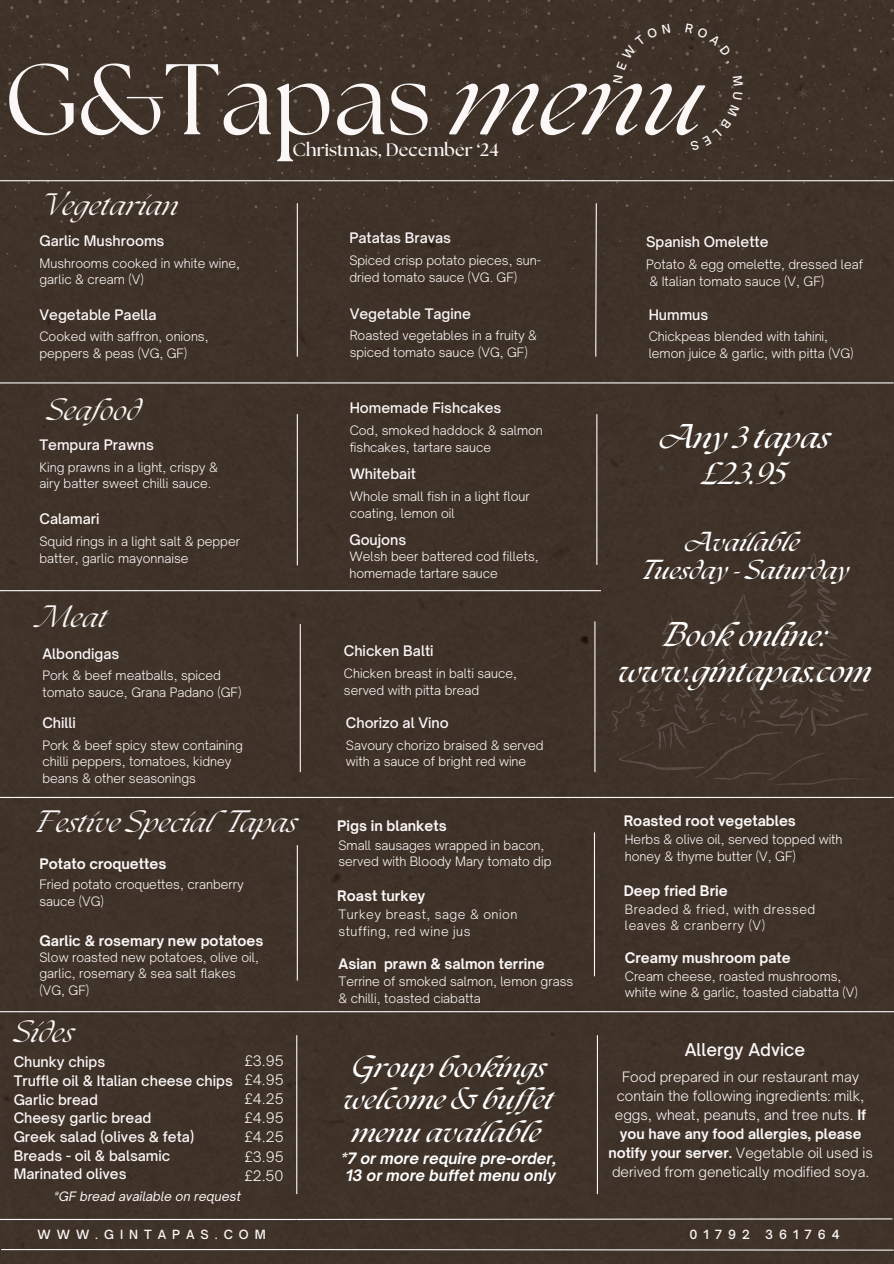
<style>
.page{position:relative;width:894px;height:1264px;background:#fff}
.page>*{position:absolute;margin:0;border:0;box-sizing:border-box;transform-origin:0 0}
.t1{font:100.05px "The Seasons";color:#fbf7f7}
.t2{font:italic 700 30px/36px "The Seasons";color:#fff;text-align:center}
.t3{font:italic 27px "The Seasons";color:#fbf7f7}
.t4{font:italic 700 27px/32.7px "The Seasons";color:#fff}
.t5{font:italic 700 24px/28.2px "The Seasons";color:#fff;text-align:center}
.t6{font:700 18px "The Seasons";color:#fbf7f7}
.t7{font:500 16.95px "Open Sauce One";color:#fbf7f7}
.t8{font:italic 700 15px/16.8px "Open Sauce One";color:#fff;text-align:center}
.t9{font:500 13.95px/18.6px "Open Sauce One";color:#fbf7f7}
.t10{font:700 13.95px "Open Sauce One";color:#fbf7f7}
.t11{font:300 13.95px "Open Sauce One";color:#fbf7f7}
.t12{font:300 13.65px/19.2px "Open Sauce One";color:#fbf7f7;text-align:center}
.t13{font:300 12.45px/16.6px "Open Sauce One";color:#fbf7f7}
.t14{font:300 12.45px/16.6px "Open Sauce One";letter-spacing:.04em;color:#fbf7f7}
.t15{font:italic 12.45px "Open Sauce One";color:#fbf7f7}
.t16{font:500 12.15px "Open Sauce One";letter-spacing:.49em;color:#fbf7f7}
.s1{font-style:italic}
.s2{font-weight:700}
</style>
<div class="page">
<div style="left:0;top:0;width:893px;height:1263px;background:#3f3229"></div>
<hr style="left:0;top:382px;width:893px;height:1px;background:#fbf7f7">
<hr style="left:0;top:1218px;width:297px;height:1px;background:#fbf7f7">
<svg style="left:295px;top:1248px;width:598px;height:3px;background:#857c76"></svg>
<div style="left:0;top:1px;width:349px;height:285px;background:#3f3228"></div>
<hr style="left:0;top:180px;width:893px;height:1px;background:#fbf7f7">
<hr style="left:297px;top:203px;width:1px;height:153px;background:#fbf7f7">
<hr style="left:297px;top:414px;width:1px;height:151px;background:#fbf7f7">
<svg style="left:594px;top:286px;width:3px;height:72px"></svg>
<hr style="left:596px;top:414px;width:1px;height:151px;background:#fbf7f7">
<hr style="left:0;top:590px;width:600px;height:1px;background:#fbf7f7">
<hr style="left:299px;top:624px;width:2px;height:148px;background:#fbf7f7">
<hr style="left:0;top:797px;width:893px;height:1px;background:#fbf7f7">
<hr style="left:297px;top:845px;width:1px;height:135px;background:#fbf7f7">
<hr style="left:593px;top:832px;width:2px;height:144px;background:#fbf7f7">
<hr style="left:0;top:1011px;width:893px;height:1px;background:#fbf7f7">
<hr style="left:296px;top:1035px;width:1px;height:159px;background:#fbf7f7">
<hr style="left:596px;top:1035px;width:2px;height:159px;background:#fbf7f7">
<svg style="left:295px;top:1217px;width:598px;height:3px;background:#857b76"></svg>
<hr style="left:1px;top:1248px;width:296px;height:2px;background:#fbf7f7">
<hr style="left:594px;top:621px;width:1px;height:151px;background:#fbf7f7">
<img style="left:612px;top:552px;width:256px;height:232px">
<div style="left:363px;top:0;width:357px;height:286px;background:#3f3228"></div>
<div style="left:719px;top:0;width:174px;height:269px;background:#3f3228"></div>
<div style="left:612px;top:23px;width:58px;height:60px;background:#3f3228"></div>
<div style="left:685px;top:23px;width:46px;height:41px;background:#3e3128"></div>
<svg style="left:732px;top:76px;width:10px;height:10px"></svg>
<div style="left:690px;top:92px;width:52px;height:59px;background:#3f3228"></div>
<p class="t1" style="left:4px;top:54px;width:701px">G&amp;Tapas <span class="s1">menu</span></p>
<h6 class="t6" style="left:292px;top:142px;width:207px">Christmas, December ‘24</h6>
<h3 class="t3" style="left:39px;top:193px;width:140px">Vegetarian</h3>
<p class="t9" style="left:39px;top:231px;width:126px">Garlic Mushrooms</p>
<h6 class="t13" style="left:39px;top:254px;width:202px">Mushrooms cooked in white wine, garlic &amp; cream (V)</h6>
<h3 class="t9" style="left:39px;top:305px;width:119px">Vegetable Paella</h3>
<h6 class="t13" style="left:39px;top:328px;width:171px">Cooked with saffron, onions, peppers &amp; peas (VG, GF)</h6>
<h2 class="t3" style="left:47px;top:398px;width:95px">Seafood</h2>
<p class="t9" style="left:39px;top:435px;width:116px">Tempura Prawns</p>
<p class="t13" style="left:39px;top:459px;width:180px">King prawns in a light, crispy &amp;</p>
<h3 class="t13" style="left:39px;top:475px;width:173px">airy batter sweet chilli sauce.</h3>
<h6 class="t9" style="left:39px;top:510px;width:61px">Calamari</h6>
<p class="t13" style="left:39px;top:533px;width:202px">Squid rings in a light salt &amp; pepper batter, garlic mayonnaise</p>
<h6 class="t3" style="left:39px;top:605px;width:69px">Meat</h6>
<h4 class="t9" style="left:42px;top:644px;width:78px">Albondigas</h4>
<h6 class="t13" style="left:42px;top:667px;width:200px">Pork &amp; beef meatballs, spiced tomato sauce, Grana Padano (GF)</h6>
<h3 class="t9" style="left:42px;top:713px;width:35px">Chilli</h3>
<p class="t13" style="left:42px;top:736px;width:202px">Pork &amp; beef spicy stew containing chilli peppers, tomatoes, kidney beans &amp; other seasonings</p>
<p class="t3" style="left:35px;top:810px;width:263px">Festive SpecialTapas</p>
<p class="t10" style="left:39px;top:855px;width:128px">Potato croquettes</p>
<h6 class="t13" style="left:39px;top:876px;width:206px">Fried potato croquettes, cranberry sauce (VG)</h6>
<h6 class="t10" style="left:39px;top:931px;width:225px">Garlic &amp; rosemary new potatoes</h6>
<h1 class="t9" style="left:349px;top:228px;width:103px">Patatas Bravas</h1>
<p class="t13" style="left:349px;top:252px;width:193px">Spiced crisp potato pieces, sun&shy;dried tomato sauce (VG. GF)</p>
<h6 class="t9" style="left:349px;top:304px;width:123px">Vegetable Tagine</h6>
<p class="t13" style="left:349px;top:327px;width:189px">Roasted vegetables in a fruity &amp; spiced tomato sauce (VG, GF)</p>
<h5 class="t9" style="left:349px;top:398px;width:153px">Homemade Fishcakes</h5>
<h6 class="t13" style="left:349px;top:422px;width:195px">Cod, smoked haddock &amp; salmon fishcakes, tartare sauce</h6>
<p class="t13" style="left:349px;top:488px;width:181px">Whole small fish in a light flour coating, lemon oil</p>
<h6 class="t9" style="left:349px;top:464px;width:68px">Whitebait</h6>
<h1 class="t9" style="left:349px;top:530px;width:58px">Goujons</h1>
<h6 class="t13" style="left:349px;top:548px;width:191px">Welsh beer battered cod fillets, homemade tartare sauce</h6>
<p class="t9" style="left:344px;top:641px;width:91px">Chicken Balti</p>
<h6 class="t13" style="left:344px;top:665px;width:175px">Chicken breast in balti sauce, served with pitta bread</h6>
<h2 class="t9" style="left:346px;top:713px;width:104px">Chorizo al Vino</h2>
<p class="t13" style="left:346px;top:736px;width:199px">Savoury chorizo braised &amp; served with a sauce of bright red wine</p>
<p class="t10" style="left:337px;top:817px;width:111px">Pigs in blankets</p>
<h6 class="t13" style="left:338px;top:836px;width:214px">Small sausages wrapped in bacon, served with Bloody Mary tomato dip</h6>
<p class="t10" style="left:337px;top:887px;width:90px">Roast turkey</p>
<p class="t14" style="left:338px;top:906px;width:180px">Turkey breast, sage &amp; onion stuffing, red wine jus</p>
<p class="t13" style="left:39px;top:948px;width:221px">Slow roasted new potatoes, olive oil, garlic, rosemary &amp; sea salt flakes</p>
<h6 class="t13" style="left:39px;top:981px;width:51px">(VG, GF)</h6>
<p class="t13" style="left:338px;top:973px;width:236px">Terrine of smoked salmon, lemon grass &amp; chilli, toasted ciabatta</p>
<p class="t10" style="left:338px;top:954px;width:208px">Asian prawn &amp; salmon terrine</p>
<p class="t3" style="left:14px;top:1020px;width:61px">Sides</p>
<p class="t9" style="left:14px;top:1052px;width:221px">Chunky chips<br>Truffle oil &amp; Italian cheese chips<br>Garlic bread<br>Cheesy garlic bread<br>Greek salad (olives &amp; feta)<br>Breads - oil &amp; balsamic<br>Marinated olives</p>
<p class="t11" style="left:244px;top:1051px;width:41px">£3.95</p>
<p class="t11" style="left:244px;top:1071px;width:41px">£4.95</p>
<p class="t11" style="left:244px;top:1090px;width:41px">£4.25</p>
<h6 class="t11" style="left:244px;top:1109px;width:41px">£4.95</h6>
<p class="t11" style="left:244px;top:1128px;width:41px">£4.25</p>
<h2 class="t11" style="left:244px;top:1147px;width:41px">£3.95</h2>
<h5 class="t11" style="left:244px;top:1166px;width:41px">£2.50</h5>
<p class="t15" style="left:54px;top:1188px;width:189px">*GF bread available on request</p>
<h3 class="t4" style="left:343px;top:1053px;width:212px">Group bookings welcome &amp; bufet menu available</h3>
<p class="t8" style="left:341px;top:1150px;width:217px">*7 or more require pre-order,<br>13 or more buffet menu only</p>
<p class="t9" style="left:645px;top:232px;width:124px">Spanish Omelette</p>
<h3 class="t13" style="left:645px;top:256px;width:218px">Potato &amp; egg omelette, dressed leaf</h3>
<p class="t13" style="left:649px;top:272px;width:176px">&amp; Italian tomato sauce (V, GF)</p>
<p class="t9" style="left:648px;top:305px;width:61px">Hummus</p>
<p class="t13" style="left:648px;top:328px;width:206px">Chickpeas blended with tahini, lemon juice &amp; garlic, with pitta (VG)</p>
<h2 class="t2" style="left:660px;top:422px;width:171px">Any 3 tapas £23.95</h2>
<h3 class="t5" style="left:640px;top:530px;width:211px">Available<br>Tuesday - Saturday</h3>
<h2 class="t2" style="left:618px;top:620px;width:254px">Book online: www.gintapas.com</h2>
<p class="t10" style="left:623px;top:812px;width:174px">Roasted root vegetables</p>
<p class="t13" style="left:624px;top:831px;width:219px">Herbs &amp; olive oil, served topped with honey &amp; thyme butter (V, GF)</p>
<p class="t10" style="left:623px;top:881px;width:105px">Deep fried Brie</p>
<p class="t14" style="left:624px;top:900px;width:192px">Breaded &amp; fried, with dressed leaves &amp; cranberry (V)</p>
<p class="t10" style="left:624px;top:949px;width:167px">Creamy mushroom pate</p>
<p class="t13" style="left:624px;top:967px;width:234px">Cream cheese, roasted mushrooms, white wine &amp; garlic, toasted ciabatta (V)</p>
<h3 class="t7" style="left:684px;top:1038px;width:122px">Allergy Advice</h3>
<p class="t12" style="left:608px;top:1066px;width:266px">Food prepared in our restaurant may contain the following ingredients: milk, eggs, wheat, peanuts, and tree nuts. <span class="s2">If you have any food allergies, please notify your server.</span> Vegetable oil used is derived from genetically modified soya.</p>
<h6 class="t16" style="left:38px;top:1226px;width:230px">WWW.GINTAPAS.COM</h6>
<h6 class="t16" style="left:689px;top:1226px;width:62px">01792</h6>
<h6 class="t16" style="left:765px;top:1226px;width:76px">361764</h6>
</div>
